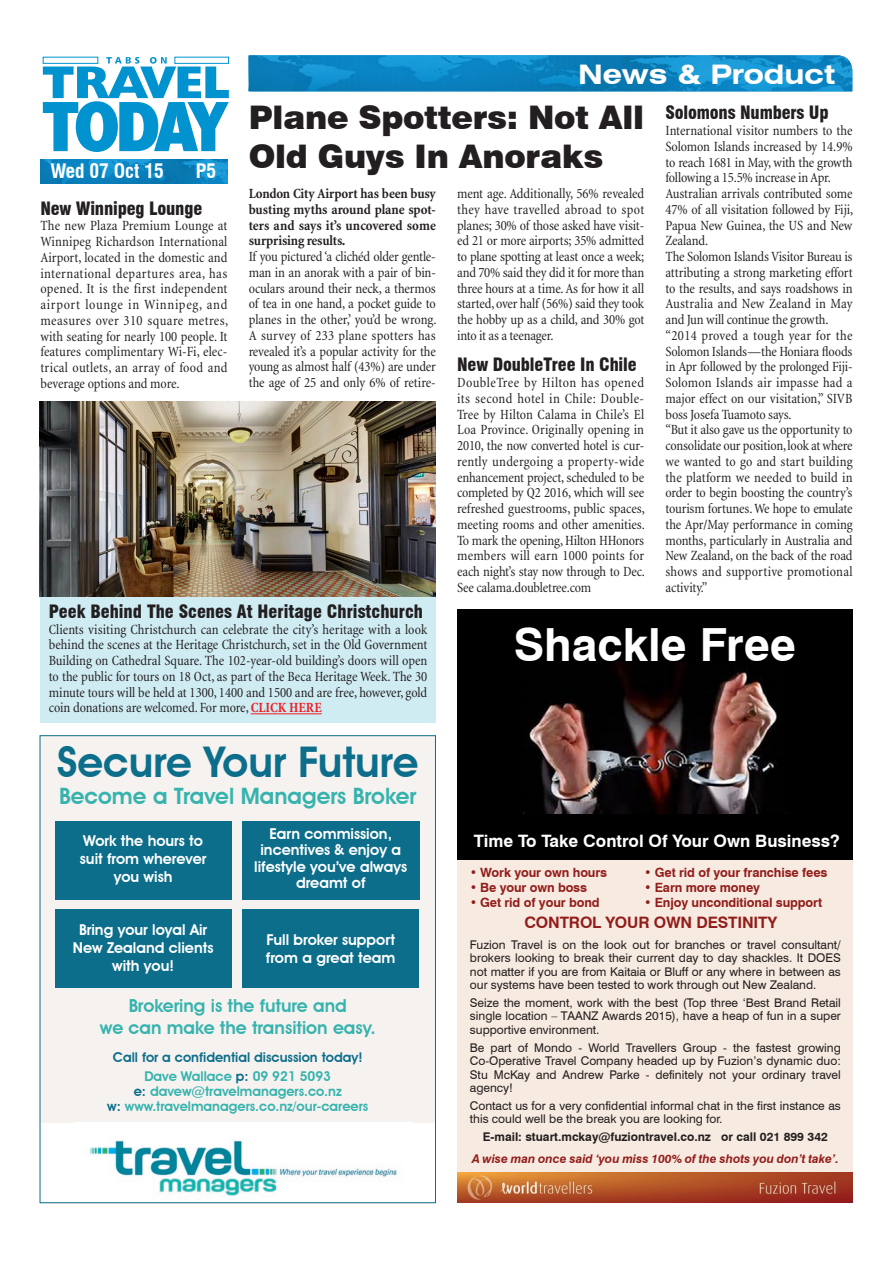
<style>
.page{position:relative;width:893px;height:1263px;background:#fff}
.page>*{position:absolute;margin:0;border:0;box-sizing:border-box;transform-origin:0 0}
.t1{font:700 45.75px "Swiss 721 BT";color:#fff}
.t2{font:600 42.3px "Avant Garde IT Cby BT";color:#0c6e8a}
.t3{font:900 32.55px/39px "Swiss 721 BT";letter-spacing:-.01em;color:#231f20}
.t4{font:700 expanded 27px "Swiss 721 BT";color:#fff}
.t5{font:600 22.5px "Avant Garde IT Cby BT";color:#37b3ae}
.t6{font:700 condensed 19.5px "Swiss 721 BT";color:#fff}
.t7{font:900 condensed 18px "Swiss 721 BT";letter-spacing:-.01em;color:#231f20}
.t8{font:600 18px/22.5px "Avant Garde IT Cby BT";color:#37b3ae;text-align:center}
.t9{font:700 17.1px "Swiss 721 BT";color:#fff}
.t10{font:700 15.75px "Swiss 721 BT";letter-spacing:-.01em;color:#921d1b}
.t11{font:600 15px/18px "Avant Garde IT Cby BT";color:#fff;text-align:center}
.t12{font:condensed 14.25px/15.8px "Minion";letter-spacing:-.01em;color:#231f20;text-align:justify}
.t13{font:700 condensed 14.25px/15.8px "Minion";letter-spacing:-.005em;color:#231f20;text-align:justify}
.t14{font:600 13.5px/15px "Avant Garde IT Cby BT";color:#37b3ae;text-align:center}
.t15{font:600 13.5px/19.2px "Avant Garde IT Cby BT";color:#0c6e8a;text-align:center}
.t16{font:700 12.75px "Swiss 721 BT";letter-spacing:-.01em;color:#921d1b}
.t17{font:12px/13.5px "Swiss 721 BT";color:#231f20;text-align:justify}
.t18{font:700 12px "Swiss 721 BT";color:#231f20}
.t19{font:italic 700 12px "Swiss 721 BT";color:#921d1b}
.s1{font-weight:700;color:#ee1d23}
.s2{color:#37b3ae}
.s3{color:#0c6e8a}
</style>
<div class="page">
<div style="left:40px;top:593px;width:396px;height:130px;background:#cfecf3"></div>
<svg style="left:248px;top:91px;width:604px;height:1px"></svg>
<img style="left:248px;top:55px;width:604px;height:36px">
<img style="left:40px;top:159px;width:187px;height:25px">
<svg style="left:43px;top:57px;width:186px;height:95px"></svg>
<img style="left:40px;top:402px;width:395px;height:195px">
<hr style="left:251px;top:713px;width:71px;height:1px;background:#ee1d23">
<div style="left:457px;top:609px;width:396px;height:594px;background:#f7eae0"></div>
<div style="left:457px;top:609px;width:396px;height:251px;background:#000"></div>
<img style="left:457px;top:1172px;width:396px;height:31px">
<img style="left:523px;top:662px;width:254px;height:151px">
<div style="left:40px;top:736px;width:395px;height:467px;background:#f6f2f0"></div>
<div style="left:40px;top:1123px;width:395px;height:79px;background:#fff"></div>
<img style="left:90px;top:1140px;width:307px;height:56px">
<div style="left:55px;top:821px;width:176px;height:78px;background:#0c6e8a"></div>
<div style="left:55px;top:909px;width:176px;height:79px;background:#0c6e8a"></div>
<div style="left:243px;top:909px;width:176px;height:79px;background:#0c6e8a"></div>
<div style="left:242px;top:821px;width:178px;height:78px;background:#0c6e8a"></div>
<h3 class="t6" style="left:50px;top:159px;width:115px">Wed 07 Oct 15</h3>
<h3 class="t6" style="left:195px;top:159px;width:23px">P 35</h3>
<h3 class="t6" style="left:49px;top:159px;width:108px">Fri 15 May 15</h3>
<p class="t7" style="left:40px;top:197px;width:163px">New Winnipeg Lounge</p>
<p class="t12" style="left:40px;top:218px;width:189px">The new Plaza Premium Lounge at Winnipeg Richardson International Airport, located in the domestic and international departures area, has opened. It is the first independent airport lounge in Winnipeg, and measures over 310 square metres, with seating for nearly 100 people. It features complimentary Wi-Fi, elec&shy;trical outlets, an array of food and beverage options and more.</p>
<h3 class="t4" style="left:578px;top:58px;width:259px">News &amp; Product</h3>
<h3 class="t3" style="left:249px;top:98px;width:397px">Plane Spotters: Not All<br>Old Guys In Anoraks</h3>
<p class="t7" style="left:665px;top:102px;width:165px">Solomons Numbers Up</p>
<p class="t12" style="left:665px;top:123px;width:189px;text-align:left">International visitor numbers to the Solomon Islands increased by 14.9% to reach 1681 in May, with the growth following a 15.5% increase in Apr.<br>Australian arrivals contributed some 47% of all visitation followed by Fiji, Papua New Guinea, the US and New Zealand.<br>The Solomon Islands Visitor Bureau is attributing a strong marketing effort to the results, and says roadshows in Australia and New Zealand in May and Jun will continue the growth. “2014 proved a tough year for the Solomon Islands—the Honiara floods in Apr followed by the prolonged Fiji-Solomon Islands air impasse had a major effect on our visitation,” SIVB boss Josefa Tuamoto says.<br>“But it also gave us the opportunity to consolidate our position, look at where we wanted to go and start building the platform we needed to build in order to begin boosting the country’s tourism fortunes. We hope to emulate the Apr/May performance in coming months, particularly in Australia and New Zealand, on the back of the road shows and supportive promotional activity.”</p>
<p class="t12" style="left:457px;top:186px;width:189px">ment age. Additionally, 56% revealed they have travelled abroad to spot planes; 30% of those asked have visit&shy;ed 21 or more airports; 35% admitted to plane spotting at least once a week; and 70% said they did it for more than three hours at a time. As for how it all started, over half (56%) said they took the hobby up as a child, and 30% got into it as a teenager.</p>
<p class="t7" style="left:457px;top:354px;width:181px">New DoubleTree In Chile</p>
<p class="t12" style="left:457px;top:375px;width:189px">DoubleTree by Hilton has opened its second hotel in Chile: Double-Tree by Hilton Calama in Chile’s El Loa Province. Originally opening in 2010, the now converted hotel is cur&shy;rently undergoing a property-wide enhancement project, scheduled to be completed by Q2 2016, which will see refreshed guestrooms, public spaces, meeting rooms and other amenities.<br>To mark the opening, Hilton HHonors members will earn 1000 points for each night’s stay now through to Dec.<br>See calama.doubletree.com</p>
<p class="t13" style="left:249px;top:186px;width:189px">London City Airport has been busy busting myths around plane spot&shy;ters and says it’s uncovered some surprising results.</p>
<p class="t12" style="left:249px;top:249px;width:189px">If you pictured ‘a clichéd older gentle&shy;man in an anorak with a pair of bin&shy;oculars around their neck, a thermos of tea in one hand, a pocket guide to planes in the other,’ you’d be wrong.<br>A survey of 233 plane spotters has revealed it’s a popular activity for the young as almost half (43%) are under the age of 25 and only 6% of retire-</p>
<p class="t7" style="left:49px;top:600px;width:376px">Peek Behind The Scenes At Heritage Christchurch</p>
<p class="t12" style="left:49px;top:622px;width:380px">Clients visiting Christchurch can celebrate the city’s heritage with a look behind the scenes at the Heritage Christchurch, set in the Old Government Building on Cathedral Square. The 102-year-old building’s doors will open to the public for tours on 18 Oct, as part of the Beca Heritage Week. The 30 minute tours will be held at 1300, 1400 and 1500 and are free, however, gold coin donations are welcomed. For more, <span class="s1">CLICK HERE</span></p>
<h2 class="t2" style="left:57px;top:737px;width:363px">Secure Your Future</h2>
<h3 class="t5" style="left:59px;top:783px;width:359px">Become a Travel Managers Broker</h3>
<p class="t11" style="left:80px;top:831px;width:128px">Work the hours to suit from wherever you wish</p>
<p class="t11" style="left:254px;top:825px;width:154px;line-height:16.5px">Earn commission, incentives &amp; enjoy a lifestyle you’ve always dreamt of</p>
<p class="t11" style="left:73px;top:921px;width:142px">Bring your loyal Air<br>New Zealand clients with you!</p>
<p class="t11" style="left:266px;top:930px;width:131px;text-align:left">Full broker support from a great team</p>
<p class="t8" style="left:100px;top:994px;width:277px">Brokering is the future and<br>we can make the transition easy.</p>
<p class="t15" style="left:113px;top:1047px;width:251px">Call for a confidential discussion today!<br><span class="s2">Dave Wallace</span> p: <span class="s2">09 921 5093</span></p>
<p class="t14" style="left:107px;top:1083px;width:262px"><span class="s3">e:</span> davew@travelmanagers.co.nz<br><span class="s3">w:</span> www.travelmanagers.co.nz/our-careers</p>
<h1 class="t1" style="left:514px;top:616px;width:284px">Shackle Free</h1>
<p class="t9" style="left:474px;top:831px;width:367px">Time To Take Control Of Your Own Business?</p>
<p class="t16" style="left:470px;top:864px;width:139px">• Work your own hours</p>
<p class="t16" style="left:470px;top:879px;width:119px">• Be your own boss</p>
<p class="t16" style="left:470px;top:894px;width:132px">• Get rid of your bond</p>
<p class="t16" style="left:644px;top:864px;width:185px">• Get rid of your franchise fees</p>
<p class="t16" style="left:644px;top:879px;width:117px">• Earn more money</p>
<p class="t16" style="left:644px;top:894px;width:179px">• Enjoy unconditional support</p>
<p class="t10" style="left:524px;top:913px;width:254px">CONTROL YOUR OWN DESTINITY</p>
<p class="t17" style="left:470px;top:937px;width:373px">Fuzion Travel is on the look out for branches or travel consultant/ brokers looking to break their current day to day shackles. It DOES not matter if you are from Kaitaia or Bluff or any where in between as our systems have been tested to work through out New Zealand.</p>
<p class="t17" style="left:470px;top:996px;width:372px">Seize the moment, work with the best (Top three ‘Best Brand Retail single location – TAANZ Awards 2015), have a heap of fun in a super supportive environment.</p>
<p class="t17" style="left:470px;top:1040px;width:373px">Be part of Mondo - World Travellers Group - the fastest growing Co-Operative Travel Company headed up by Fuzion’s dynamic duo:<br>Stu McKay and Andrew Parke - definitely not your ordinary travel agency!</p>
<p class="t17" style="left:470px;top:1099px;width:372px">Contact us for a very confidential informal chat in the first instance as this could well be the break you are looking for.</p>
<p class="t18" style="left:483px;top:1129px;width:347px">E-mail: stuart.mckay@fuziontravel.co.nz or call 021 899 342</p>
<p class="t19" style="left:472px;top:1152px;width:368px">A wise man once said ‘you miss 100% of the shots you don’t take’.</p>
</div>
